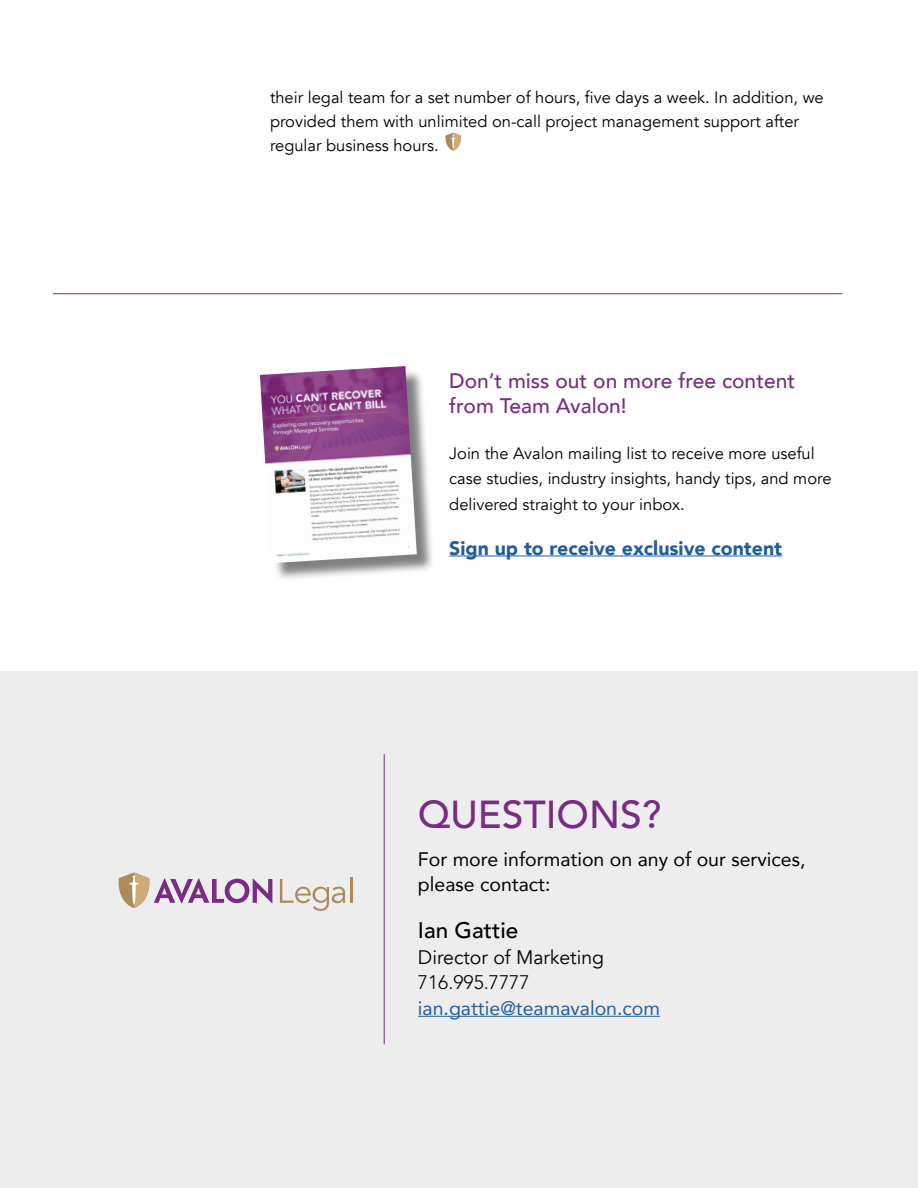
<style>
.page{position:relative;width:918px;height:1188px;background:#fff}
.page>*{position:absolute;margin:0;border:0;box-sizing:border-box;transform-origin:0 0}
.t1{font:500 39px "Avenir";color:#7a2b82}
.t2{font:500 22.5px "Avenir";color:#000}
.t3{font:500 21px/25.2px "Avenir";color:#7a2b85}
.t4{font:19.5px/25.5px "Avenir";color:#000}
.t5{font:900 19.5px "Avenir";color:#215e9e}
.t6{font:19.5px "Avenir";color:#215e9e}
.t7{font:19.5px "Avenir";color:#000}
.t8{font:300 19.5px "Avenir LT Std";color:#000}
.t9{font:16.5px/24px "Avenir";color:#000}
</style>
<div class="page">
<div style="left:0;top:672px;width:918px;height:516px;background:#ededed"></div>
<svg style="left:445px;top:133px;width:16px;height:18px"></svg>
<svg style="left:280px;top:879px;width:65px;height:32px"></svg>
<hr style="left:350px;top:877px;width:2px;height:26px;background:#ab8a5c">
<svg style="left:118px;top:872px;width:154px;height:36px"></svg>
<hr style="left:384px;top:754px;width:1px;height:290px;background:#7a2b85">
<hr style="left:418px;top:1016px;width:242px;height:1px;background:#215e9e">
<hr style="left:53px;top:293px;width:789px;height:1px;background:#7a2b85">
<hr style="left:449px;top:555px;width:333px;height:1px;background:#215e9e">
<div style="left:263px;top:369px;width:172px;height:212px;background:#000;opacity:.5"></div>
<img style="left:260px;top:366px;width:157px;height:197px">
<p class="t9" style="left:270px;top:85px;width:555px">their legal team for a set number of hours, five days a week. In addition, we provided them with unlimited on-call project management support after regular business hours.</p>
<p class="t3" style="left:449px;top:367px;width:347px">Don’t miss out on more free content from Team Avalon!</p>
<p class="t9" style="left:449px;top:441px;width:384px;line-height:25.5px">Join the Avalon mailing list to receive more useful case studies, industry insights, handy tips, and more delivered straight to your inbox.</p>
<p class="t5" style="left:449px;top:531px;width:334px">Sign up to receive exclusive content</p>
<h1 class="t1" style="left:418px;top:780px;width:245px">QUESTIONS?</h1>
<p class="t4" style="left:418px;top:846px;width:389px">For more information on any of our services, please contact:</p>
<h2 class="t2" style="left:418px;top:911px;width:102px">Ian Gattie</h2>
<p class="t7" style="left:418px;top:946px;width:188px">Director of Marketing</p>
<p class="t8" style="left:418px;top:971px;width:113px">716.995.7777</p>
<p class="t6" style="left:418px;top:992px;width:244px">ian.gattie@teamavalon.com</p>
</div>
